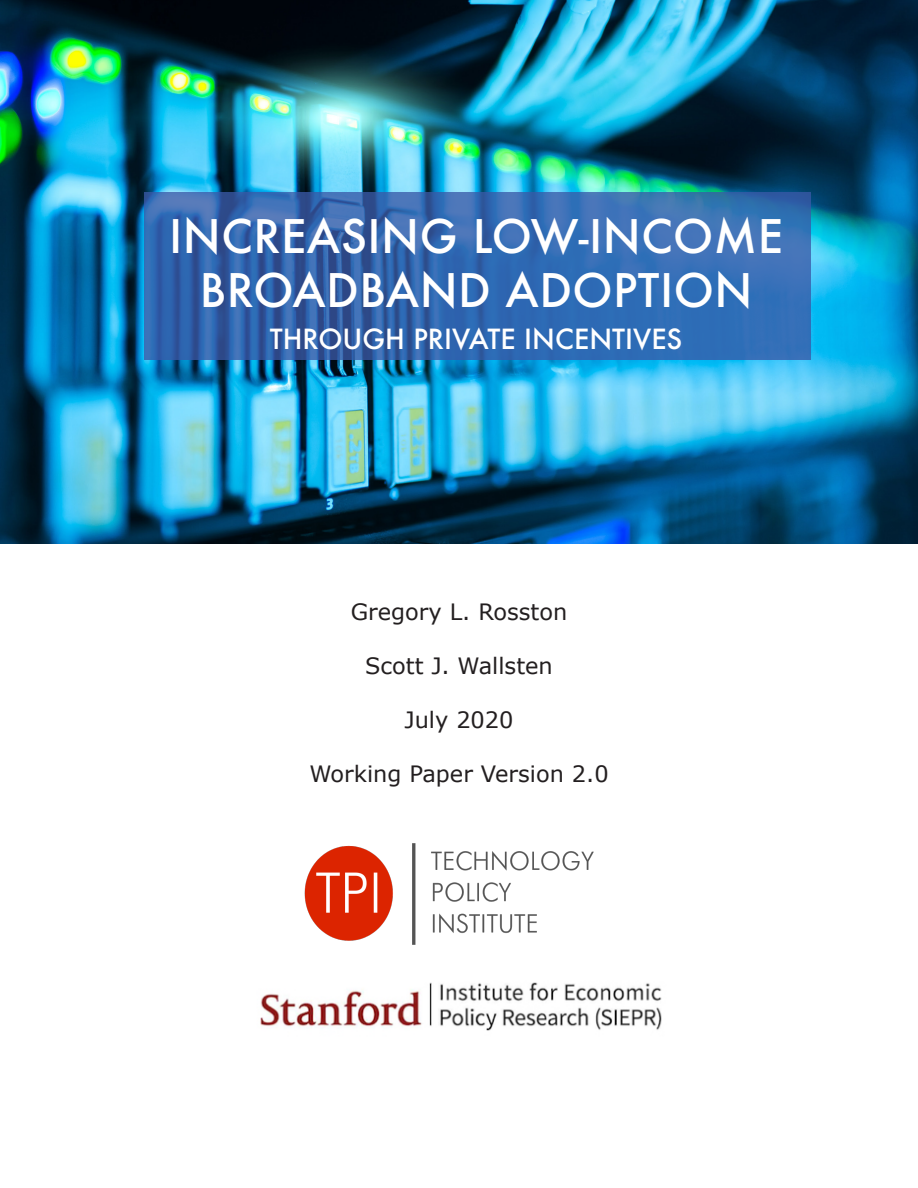
<style>
.page{position:relative;width:918px;height:1188px;background:#fff}
.page>*{position:absolute;margin:0;border:0;box-sizing:border-box;transform-origin:0 0}
.t1{font:500 45px/54px "Futura";letter-spacing:.01em;color:#fff;text-align:center}
.t2{font:500 27px "Futura";color:#fff}
.Body_text{font:22.5px "Verdana";color:#231f20}
</style>
<div class="page">
<img style="left:0;top:0;width:918px;height:544px">
<img style="left:260px;top:982px;width:402px;height:49px">
<img style="left:304px;top:843px;width:290px;height:102px">
<svg style="left:145px;top:193px;width:666px;height:167px;background:#3368af"></svg>
<p class="t1" style="left:169px;top:209px;width:616px">INCREASING LOW-INCOME<br>BROADBAND ADOPTION</p>
<p class="t2" style="left:270px;top:320px;width:414px">THROUGH PRIVATE INCENTIVES</p>
<p class="Body_text" style="left:351px;top:598px;width:218px">Gregory L. Rosston</p>
<p class="Body_text" style="left:365px;top:652px;width:189px">Scott J. Wallsten</p>
<p class="Body_text" style="left:404px;top:706px;width:111px">July 2020</p>
<p class="Body_text" style="left:309px;top:760px;width:301px">Working Paper Version 2.0</p>
</div>
